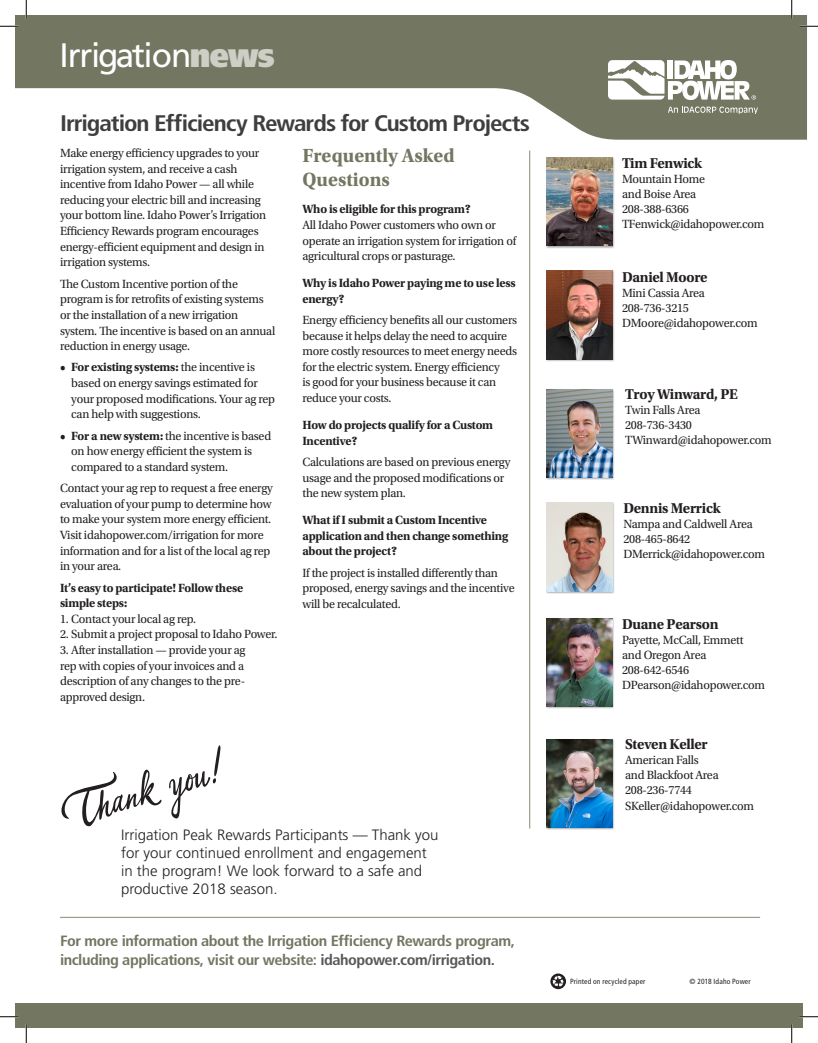
<style>
.page{position:relative;width:818px;height:1043px;background:#fff}
.page>*{position:absolute;margin:0;border:0;box-sizing:border-box;transform-origin:0 0}
.t1{font:33.88px "Frutiger LT Std";letter-spacing:-.04em;color:#fff}
.t2{font:700 condensed 22.5px "Frutiger LT Std";letter-spacing:-.04em;color:#3e3e3f;scale:1.12 1}
.t3{font:700 20px/24px "Utopia Std";color:#737661}
.t4{font:300 15px/18px "Frutiger LT Std";color:#231f20}
.t5{font:700 15px "Utopia Std";letter-spacing:-.02em;color:#231f20}
.t6{font:700 condensed 14.88px/19.4px "Frutiger LT Std";letter-spacing:-.03em;color:#737661;scale:1.1 1}
.t7{font:12.5px/15.6px "Utopia Std";letter-spacing:-.02em;color:#231f20}
.t8{font:700 12.5px/15.6px "Utopia Std";letter-spacing:-.02em;color:#231f20}
.t9{font:condensed 7.5px "Frutiger LT Std";letter-spacing:.02em;color:#231f20}
.s1{font-weight:900;color:#cdcec6}
.s2{font-weight:700}
.s3{color:#57585a}
</style>
<div class="page">
<svg style="left:15px;top:15px;width:792px;height:125px;fill:#737661"></svg>
<svg style="left:668px;top:106px;width:89px;height:8px"></svg>
<svg style="left:608px;top:60px;width:148px;height:40px"></svg>
<div style="left:15px;top:1003px;width:787px;height:25px;background:#737661"></div>
<svg style="left:550px;top:973px;width:16px;height:16px"></svg>
<hr style="left:60px;top:916px;width:700px;height:2px;background:#9d9f90">
<hr style="left:529px;top:150px;width:1px;height:678px;background:#9d9f90">
<svg style="left:61px;top:745px;width:160px;height:81px"></svg>
<div style="left:545px;top:157px;width:70px;height:91px;background:#231f20;opacity:.4"></div>
<img style="left:546px;top:157px;width:66px;height:89px">
<div style="left:545px;top:388px;width:69px;height:92px;background:#231f20;opacity:.4"></div>
<img style="left:546px;top:389px;width:66px;height:88px">
<div style="left:545px;top:270px;width:70px;height:92px;background:#231f20;opacity:.4"></div>
<img style="left:546px;top:271px;width:66px;height:88px">
<div style="left:545px;top:738px;width:69px;height:92px;background:#231f20;opacity:.4"></div>
<img style="left:546px;top:739px;width:66px;height:88px">
<div style="left:545px;top:617px;width:69px;height:91px;background:#231f20;opacity:.4"></div>
<img style="left:546px;top:618px;width:66px;height:88px">
<div style="left:545px;top:502px;width:69px;height:91px;background:#231f20;opacity:.4"></div>
<img style="left:546px;top:503px;width:66px;height:88px">
<svg style="left:0;top:25px;width:19px;height:2px"></svg>
<svg style="left:799px;top:25px;width:19px;height:2px"></svg>
<svg style="left:0;top:1016px;width:19px;height:1px"></svg>
<svg style="left:799px;top:1015px;width:19px;height:2px"></svg>
<svg style="left:25px;top:0;width:2px;height:19px"></svg>
<svg style="left:25px;top:1024px;width:2px;height:18px"></svg>
<svg style="left:790px;top:0;width:2px;height:19px"></svg>
<svg style="left:791px;top:1024px;width:1px;height:18px"></svg>
<p class="t1" style="left:59px;top:35px;width:217px">Irrigation<span class="s1">news</span></p>
<p class="t2" style="left:60px;top:110px;width:421px">Irrigation Efficiency Rewards for Custom Projects</p>
<p class="t7" style="left:60px;top:145px;width:208px">Make energy efficiency upgrades to your irrigation system, and receive a cash incentive from Idaho Power — all while reducing your electric bill and increasing your bottom line. Idaho Power’s Irrigation Efficiency Rewards program encourages energy-efficient equipment and design in irrigation systems.</p>
<p class="t7" style="left:60px;top:276px;width:217px">The Custom Incentive portion of the program is for retrofits of existing systems or the installation of a new irrigation system. The incentive is based on an annual reduction in energy usage.</p>
<p class="t7" style="left:71px;top:360px;width:205px;text-indent:-11px"><span class="s2">• For existing systems:</span> the incentive is based on energy savings estimated for your proposed modifications. Your ag rep can help with suggestions.</p>
<p class="t7" style="left:71px;top:428px;width:201px;text-indent:-11px"><span class="s2">• For a new system:</span> the incentive is based on how energy efficient the system is compared to a standard system.</p>
<p class="t7" style="left:60px;top:480px;width:214px">Contact your ag rep to request a free energy evaluation of your pump to determine how to make your system more energy efficient.<br>Visit idahopower.com/irrigation for more information and for a list of the local ag rep in your area.</p>
<p class="t8" style="left:60px;top:579px;width:185px">It’s easy to participate! Follow these simple steps:</p>
<p class="t7" style="left:60px;top:611px;width:137px">1. Contact your local ag rep.</p>
<p class="t7" style="left:60px;top:626px;width:219px">2. Submit a project proposal to Idaho Power.</p>
<p class="t7" style="left:60px;top:642px;width:187px;text-align:justify">3. After installation — provide your ag rep with copies of your invoices and a description of any changes to the pre&shy;approved design.</p>
<p class="t3" style="left:302px;top:144px;width:154px">Frequently Asked<br>Questions</p>
<p class="t8" style="left:302px;top:201px;width:170px">Who is eligible for this program?</p>
<p class="t7" style="left:302px;top:217px;width:215px">All Idaho Power customers who own or operate an irrigation system for irrigation of agricultural crops or pasturage.</p>
<p class="t8" style="left:302px;top:275px;width:215px">Why is Idaho Power paying me to use less energy?</p>
<p class="t7" style="left:302px;top:312px;width:216px">Energy efficiency benefits all our customers because it helps delay the need to acquire more costly resources to meet energy needs for the electric system. Energy efficiency<br>is good for your business because it can reduce your costs.</p>
<p class="t8" style="left:302px;top:417px;width:192px">How do projects qualify for a Custom<br>Incentive?</p>
<p class="t7" style="left:302px;top:454px;width:209px">Calculations are based on previous energy usage and the proposed modifications or the new system plan.</p>
<p class="t8" style="left:302px;top:512px;width:207px">What if I submit a Custom Incentive application and then change something about the project?</p>
<p class="t7" style="left:302px;top:565px;width:214px">If the project is installed differently than proposed, energy savings and the incentive will be recalculated.</p>
<p class="t4" style="left:121px;top:825px;width:319px">Irrigation Peak Rewards Participants — Thank you for your continued enrollment and engagement in the program! We look forward to a safe and productive 2018 season.</p>
<p class="t6" style="left:60px;top:931px;width:415px">For more information about the Irrigation Efficiency Rewards program, including applications, visit our website: <span class="s3">idahopower.com/irrigation.</span></p>
<p class="t5" style="left:622px;top:154px;width:82px">Tim Fenwick</p>
<p class="t7" style="left:622px;top:171px;width:144px;line-height:15px">Mountain Home<br>and Boise Area<br>208-388-6366<br>TFenwick@idahopower.com</p>
<p class="t5" style="left:622px;top:268px;width:87px">Daniel Moore</p>
<p class="t7" style="left:622px;top:285px;width:137px;line-height:15px">Mini Cassia Area<br>208-736-3215<br>DMoore@idahopower.com</p>
<p class="t5" style="left:625px;top:385px;width:114px">Troy Winward, PE</p>
<p class="t7" style="left:625px;top:403px;width:148px;line-height:15px">Twin Falls Area<br>208-736-3430<br>TWinward@idahopower.com</p>
<p class="t5" style="left:623px;top:499px;width:99px">Dennis Merrick</p>
<p class="t7" style="left:623px;top:516px;width:143px;line-height:15px">Nampa and Caldwell Area<br>208-465-8642<br>DMerrick@idahopower.com</p>
<p class="t5" style="left:622px;top:615px;width:98px">Duane Pearson</p>
<p class="t7" style="left:622px;top:632px;width:144px;line-height:15px">Payette, McCall, Emmett and Oregon Area<br>208-642-6546<br>DPearson@idahopower.com</p>
<p class="t5" style="left:625px;top:736px;width:84px">Steven Keller</p>
<p class="t7" style="left:625px;top:753px;width:130px;line-height:15px">American Falls<br>and Blackfoot Area<br>208-236-7744<br>SKeller@idahopower.com</p>
<p class="t9" style="left:570px;top:977px;width:77px">Printed on recycled paper</p>
<p class="t9" style="left:689px;top:977px;width:63px">© 2018 Idaho Power</p>
</div>
